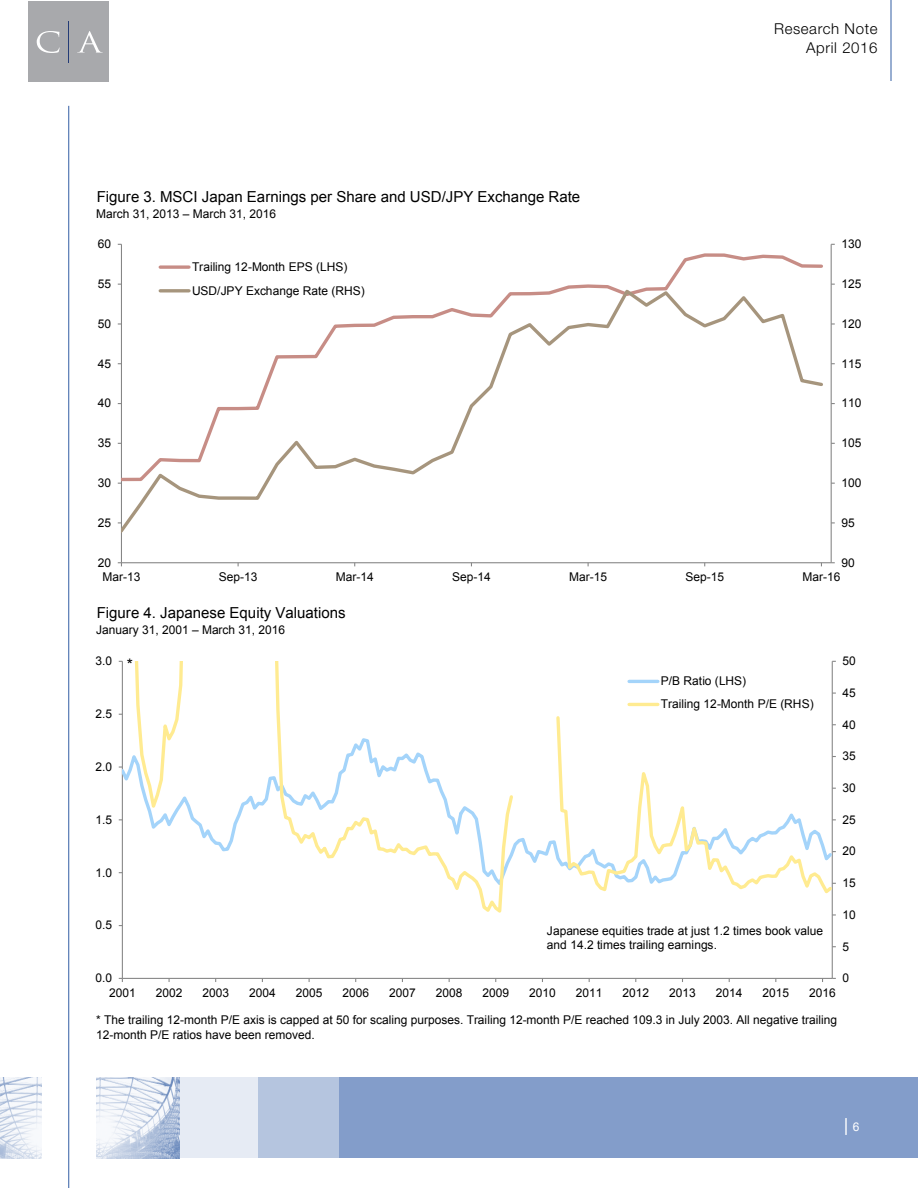
<style>
.page{position:relative;width:918px;height:1188px;background:#fff}
.page>*{position:absolute;margin:0;border:0;box-sizing:border-box;transform-origin:0 0}
.t1{font:18px "Arial";color:#fff}
.t2{font:15.9px "Arial";color:#000}
.t3{font:15.15px "Arial";color:#000}
.t4{font:300 15px/19.5px "Helvetica Neue LT Std";letter-spacing:.04em;color:#000;text-align:right}
.t5{font:12px/15.3px "Arial";color:#000}
.s1{font-size:12px}
</style>
<div class="page">
<div style="left:177px;top:1077px;width:81px;height:81px;background:#e6ebf4"></div>
<img style="left:0;top:1077px;width:41px;height:81px">
<div style="left:28px;top:1px;width:81px;height:81px;background:#a8a9ac"></div>
<hr style="left:69px;top:21px;width:1px;height:42px;background:#233b76">
<svg style="left:37px;top:31px;width:66px;height:22px"></svg>
<div style="left:339px;top:1077px;width:579px;height:81px;background:#839dca"></div>
<div style="left:258px;top:1077px;width:81px;height:81px;background:#b5c5df"></div>
<hr style="left:890px;top:0;width:2px;height:81px;background:#4a70ae">
<hr style="left:68px;top:106px;width:1px;height:1082px;background:#4a70ae">
<img style="left:96px;top:1077px;width:84px;height:81px">
<hr style="left:832px;top:661px;width:1px;height:317px;background:#868686">
<hr style="left:122px;top:661px;width:1px;height:317px;background:#868686">
<hr style="left:122px;top:978px;width:710px;height:1px;background:#868686">
<svg style="left:119px;top:661px;width:201px;height:197px"></svg>
<svg style="left:320px;top:714px;width:513px;height:204px"></svg>
<hr style="left:629px;top:680px;width:29px;height:3px;background:#a4d4fa">
<hr style="left:629px;top:703px;width:29px;height:3px;background:#ffeb91">
<hr style="left:831px;top:244px;width:1px;height:319px;background:#868686">
<hr style="left:121px;top:244px;width:1px;height:319px;background:#868686">
<hr style="left:121px;top:562px;width:710px;height:1px;background:#868686">
<svg style="left:121px;top:286px;width:704px;height:278px"></svg>
<svg style="left:160px;top:265px;width:29px;height:4px"></svg>
<hr style="left:160px;top:289px;width:29px;height:3px;background:#a6957d">
<p class="t4" style="left:774px;top:18px;width:105px">Research Note<br>April 2016</p>
<p class="t3" style="left:97px;top:187px;width:485px">Figure 3. MSCI Japan Earnings per Share and USD/JPY Exchange Rate</p>
<p class="t5" style="left:96px;top:206px;width:181px">March 31, 2013 – March 31, 2016</p>
<p class="t5" style="left:98px;top:236px;width:15px">60</p>
<p class="t5" style="left:842px;top:236px;width:21px">130</p>
<p class="t5" style="left:98px;top:276px;width:15px">55</p>
<p class="t5" style="left:192px;top:255px;width:174px;line-height:23.7px">Trailing 12-Month EPS (LHS)<br>USD/JPY Exchange Rate (RHS)</p>
<p class="t5" style="left:842px;top:276px;width:21px">125</p>
<p class="t5" style="left:98px;top:316px;width:15px">50</p>
<p class="t5" style="left:842px;top:316px;width:21px">120</p>
<p class="t5" style="left:98px;top:356px;width:15px">45</p>
<p class="t5" style="left:842px;top:356px;width:21px">115</p>
<p class="t5" style="left:98px;top:396px;width:15px">40</p>
<p class="t5" style="left:842px;top:396px;width:21px">110</p>
<p class="t5" style="left:98px;top:435px;width:15px">35</p>
<p class="t5" style="left:842px;top:435px;width:21px">105</p>
<p class="t5" style="left:98px;top:475px;width:15px">30</p>
<p class="t5" style="left:842px;top:475px;width:21px">100</p>
<p class="t5" style="left:98px;top:515px;width:15px">25</p>
<p class="t5" style="left:842px;top:515px;width:15px">95</p>
<p class="t5" style="left:98px;top:555px;width:15px">20</p>
<p class="t5" style="left:842px;top:555px;width:15px">90</p>
<p class="t5" style="left:102px;top:569px;width:39px">Mar-13</p>
<p class="t5" style="left:219px;top:569px;width:40px">Sep-13</p>
<p class="t5" style="left:336px;top:569px;width:39px">Mar-14</p>
<p class="t5" style="left:452px;top:569px;width:40px">Sep-14</p>
<p class="t5" style="left:569px;top:569px;width:39px">Mar-15</p>
<p class="t5" style="left:685px;top:569px;width:40px">Sep-15</p>
<p class="t5" style="left:802px;top:569px;width:39px">Mar-16</p>
<p class="t3" style="left:97px;top:603px;width:250px">Figure 4. Japanese Equity Valuations</p>
<p class="t5" style="left:96px;top:622px;width:190px">January 31, 2001 – March 31, 2016</p>
<p class="t5" style="left:95px;top:653px;width:18px">3.0</p>
<h2 class="t2" style="left:127px;top:654px;width:8px">*</h2>
<p class="t5" style="left:95px;top:706px;width:18px">2.5</p>
<p class="t5" style="left:95px;top:759px;width:18px">2.0</p>
<p class="t5" style="left:95px;top:812px;width:18px">1.5</p>
<p class="t5" style="left:95px;top:865px;width:18px">1.0</p>
<p class="t5" style="left:95px;top:918px;width:18px">0.5</p>
<p class="t5" style="left:95px;top:971px;width:18px">0.0</p>
<p class="t5" style="left:661px;top:670px;width:154px;line-height:23.1px">P/B Ratio (LHS)<br>Trailing 12-Month P/E (RHS)</p>
<p class="t5" style="left:547px;top:924px;width:278px;line-height:14px">Japanese equities trade at just 1.2 times book value and 14.2 times trailing earnings.</p>
<p class="t5" style="left:843px;top:653px;width:15px">50</p>
<p class="t5" style="left:843px;top:685px;width:15px">45</p>
<p class="t5" style="left:843px;top:717px;width:15px">40</p>
<p class="t5" style="left:843px;top:749px;width:15px">35</p>
<p class="t5" style="left:843px;top:780px;width:15px">30</p>
<p class="t5" style="left:843px;top:812px;width:15px">25</p>
<p class="t5" style="left:843px;top:844px;width:15px">20</p>
<p class="t5" style="left:843px;top:875px;width:15px">15</p>
<p class="t5" style="left:843px;top:907px;width:15px">10</p>
<p class="t5" style="left:843px;top:939px;width:8px">5</p>
<p class="t5" style="left:843px;top:971px;width:8px">0</p>
<p class="t5" style="left:109px;top:985px;width:28px">2001</p>
<p class="t5" style="left:156px;top:985px;width:28px">2002</p>
<p class="t5" style="left:202px;top:985px;width:28px">2003</p>
<p class="t5" style="left:249px;top:985px;width:28px">2004</p>
<p class="t5" style="left:296px;top:985px;width:28px">2005</p>
<p class="t5" style="left:342px;top:985px;width:28px">2006</p>
<p class="t5" style="left:389px;top:985px;width:28px">2007</p>
<p class="t5" style="left:436px;top:985px;width:28px">2008</p>
<p class="t5" style="left:482px;top:985px;width:28px">2009</p>
<p class="t5" style="left:529px;top:985px;width:28px">2010</p>
<p class="t5" style="left:576px;top:985px;width:28px">2011</p>
<p class="t5" style="left:622px;top:985px;width:28px">2012</p>
<p class="t5" style="left:669px;top:985px;width:28px">2013</p>
<p class="t5" style="left:716px;top:985px;width:28px">2014</p>
<p class="t5" style="left:763px;top:985px;width:28px">2015</p>
<p class="t5" style="left:809px;top:985px;width:28px">2016</p>
<p class="t5" style="left:96px;top:1012px;width:742px">* The trailing 12-month P/E axis is capped at 50 for scaling purposes. Trailing 12-month P/E reached 109.3 in July 2003. All negative trailing<br>12-month P/E ratios have been removed.</p>
<h1 class="t1" style="left:844px;top:1113px;width:17px">| <span class="s1">6</span></h1>
</div>
